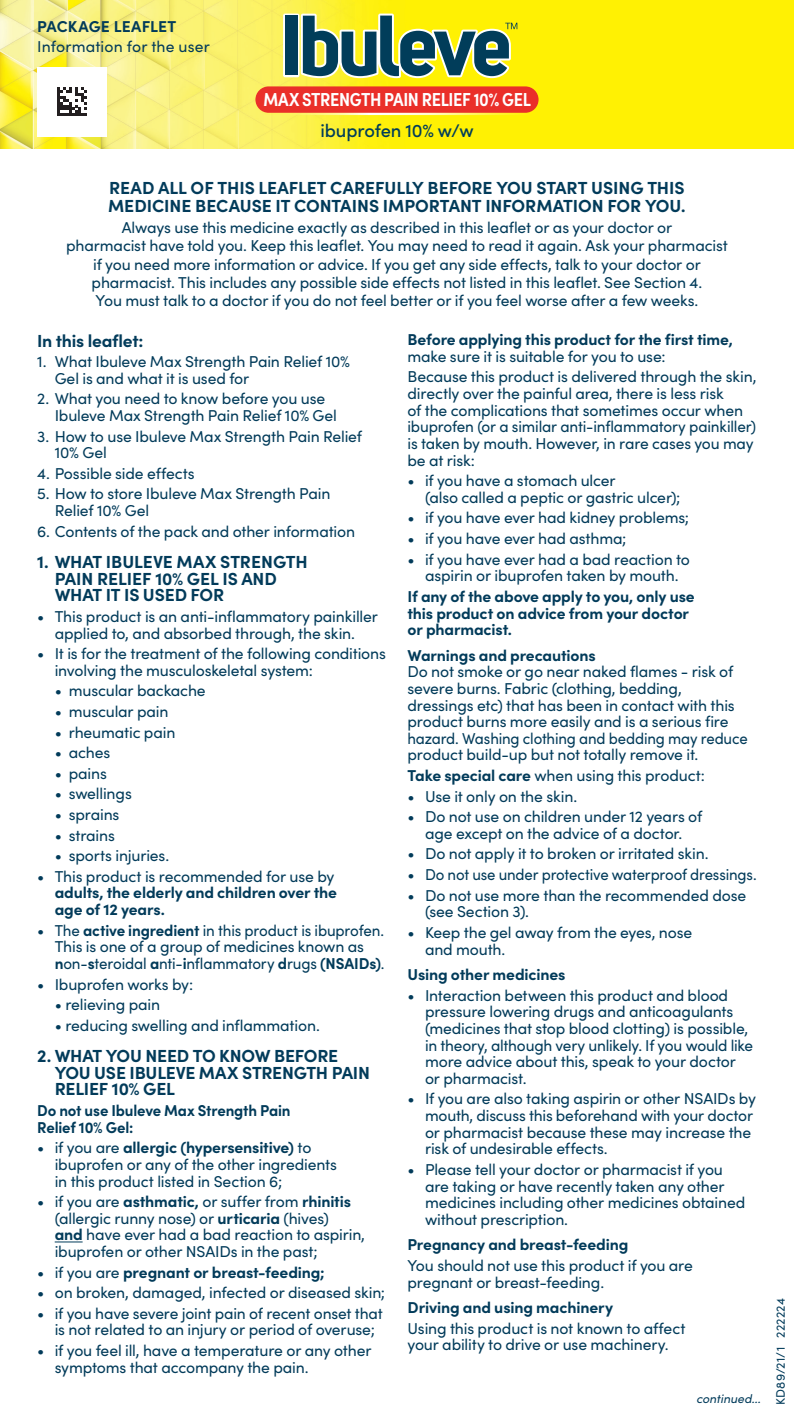
<style>
.page{position:relative;width:794px;height:1414px;background:#fff}
.page>*{position:absolute;margin:0;border:0;box-sizing:border-box;transform-origin:0 0}
.t1{font:600 condensed 18.9px "Sofia Pro";letter-spacing:-.015em;color:#fff}
.t2{font:500 18.38px "Sofia Pro";letter-spacing:-.01em;color:#013d5a}
.t3{font:700 17.5px/16.6px "Sofia Pro";letter-spacing:-.01em;color:#023b5a}
.t4{font:15.75px/16.6px "Sofia Pro";letter-spacing:-.01em;color:#023b5a}
.t5{font:700 15.75px/16.6px "Sofia Pro";letter-spacing:-.01em;color:#023b5a}
.t6{font:700 15.75px/16.6px "Sofia Pro";letter-spacing:-.01em;color:#023b5a;scale:.95 1}
.t7{font:15.75px "Sofia Pro";letter-spacing:.01em;color:#023b5a}
.t8{font:12.25px "Sofia Pro";letter-spacing:.02em;color:#023b5a}
.t9{font:italic 12.25px "Sofia Pro";color:#023b5a}
.s1{font-weight:400}
.s2{font-weight:700}
</style>
<div class="page">
<img style="left:0;top:0;width:794px;height:149px">
<div style="left:283px;top:14px;width:16px;height:63px;background:linear-gradient(to bottom,#013d5a,#013d5a);border-radius:2px"></div>
<div style="left:285px;top:16px;width:12px;height:59px;background:#013d5a"></div>
<svg style="left:301px;top:14px;width:216px;height:64px"></svg>
<svg style="left:255px;top:89px;width:283px;height:26px"></svg>
<div style="left:255px;top:86px;width:283px;height:27px;background:#ea2f29;border-radius:13px"></div>
<svg style="left:55px;top:1241px;width:28px;height:1px"></svg>
<div style="left:37px;top:67px;width:69px;height:69px;background:#fff"></div>
<svg style="left:57px;top:87px;width:30px;height:26px"></svg>
<hr style="left:57px;top:113px;width:30px;height:3px;background:#231f20">
<p class="t5" style="left:37px;top:17px;width:141px">PACKAGE LEAFLET</p>
<p class="t7" style="left:37px;top:35px;width:174px">Information for the user</p>
<p class="t1" style="left:263px;top:88px;width:269px">MAX STRENGTH PAIN RELIEF 10% GEL</p>
<p class="t2" style="left:321px;top:117px;width:155px">ibuprofen 10% w/w</p>
<p class="t3" style="left:108px;top:177px;width:579px;line-height:18.4px">READ ALL OF THIS LEAFLET CAREFULLY BEFORE YOU START USING THIS<br>MEDICINE BECAUSE IT CONTAINS IMPORTANT INFORMATION FOR YOU.</p>
<p class="t4" style="left:66px;top:217px;width:663px;line-height:18.4px;text-align:center">Always use this medicine exactly as described in this leaflet or as your doctor or<br>pharmacist have told you. Keep this leaflet. You may need to read it again. Ask your pharmacist if you need more information or advice. If you get any side effects, talk to your doctor or pharmacist. This includes any possible side effects not listed in this leaflet. See Section 4.<br>You must talk to a doctor if you do not feel better or if you feel worse after a few weeks.</p>
<p class="t3" style="left:37px;top:331px;width:108px">In this leaflet:</p>
<p class="t4" style="left:55px;top:352px;width:297px;text-indent:-17px">1. What Ibuleve Max Strength Pain Relief 10%<br>Gel is and what it is used for</p>
<p class="t4" style="left:55px;top:390px;width:284px;text-indent:-17px">2. What you need to know before you use<br>Ibuleve Max Strength Pain Relief 10% Gel</p>
<p class="t4" style="left:55px;top:427px;width:309px;text-indent:-17px">3. How to use Ibuleve Max Strength Pain Relief<br>10% Gel</p>
<p class="t4" style="left:37px;top:464px;width:159px">4. Possible side effects</p>
<p class="t4" style="left:55px;top:485px;width:277px;text-indent:-17px">5. How to store Ibuleve Max Strength Pain<br>Relief 10% Gel</p>
<p class="t4" style="left:37px;top:522px;width:319px">6. Contents of the pack and other information</p>
<p class="t3" style="left:55px;top:552px;width:254px;text-indent:-18px">1. WHAT IBULEVE MAX STRENGTH<br>PAIN RELIEF 10% GEL IS AND<br>WHAT IT IS USED FOR</p>
<p class="t4" style="left:37px;top:607px;width:342px;text-align:center">• This product is an anti-inflammatory painkiller applied to, and absorbed through, the skin.</p>
<p class="t4" style="left:55px;top:644px;width:333px;text-indent:-17px">• It is for the treatment of the following conditions involving the musculoskeletal system:</p>
<p class="t4" style="left:55px;top:682px;width:152px">• muscular backache</p>
<p class="t4" style="left:55px;top:702px;width:115px">• muscular pain</p>
<p class="t4" style="left:55px;top:723px;width:122px">• rheumatic pain</p>
<p class="t4" style="left:55px;top:743px;width:57px">• aches</p>
<p class="t4" style="left:55px;top:764px;width:54px">• pains</p>
<p class="t4" style="left:55px;top:785px;width:79px">• swellings</p>
<p class="t4" style="left:55px;top:805px;width:66px">• sprains</p>
<p class="t4" style="left:55px;top:826px;width:62px">• strains</p>
<p class="t4" style="left:55px;top:846px;width:116px">• sports injuries.</p>
<p class="t5" style="left:55px;top:867px;width:284px;text-indent:-17px"><span class="s1">• This product is recommended for use by </span>adults, the elderly and children over the age of 12 years.</p>
<p class="t4" style="left:55px;top:921px;width:331px;text-indent:-17px">• The <span class="s2">active ingredient</span> in this product is ibuprofen.<br>This is one of a group of medicines known as <span class="s2">n</span>on-<span class="s2">s</span>teroidal <span class="s2">a</span>nti-<span class="s2">i</span>nflammatory <span class="s2">d</span>rugs <span class="s2">(NSAIDs)</span>.</p>
<p class="t4" style="left:37px;top:975px;width:157px">• Ibuprofen works by:</p>
<p class="t4" style="left:55px;top:995px;width:107px">• relieving pain</p>
<p class="t4" style="left:55px;top:1016px;width:267px">• reducing swelling and inflammation.</p>
<p class="t3" style="left:55px;top:1046px;width:317px;text-indent:-18px">2. WHAT YOU NEED TO KNOW BEFORE<br>YOU USE IBULEVE MAX STRENGTH PAIN<br>RELIEF 10% GEL</p>
<p class="t6" style="left:37px;top:1101px;width:268px">Do not use Ibuleve Max Strength Pain<br>Relief 10% Gel:</p>
<p class="t4" style="left:55px;top:1138px;width:284px;text-indent:-17px">• if you are <span class="s2">allergic (hypersensitive)</span> to ibuprofen or any of the other ingredients in this product listed in Section 6;</p>
<p class="t4" style="left:55px;top:1192px;width:312px;text-indent:-17px">• if you are <span class="s2">asthmatic,</span> or suffer from <span class="s2">rhinitis </span>(allergic runny nose) or <span class="s2">urticaria</span> (hives)<br><span class="s2">and</span> have ever had a bad reaction to aspirin, ibuprofen or other NSAIDs in the past;</p>
<p class="t5" style="left:37px;top:1262px;width:289px"><span class="s1">• if you are</span> pregnant or breast-feeding;</p>
<p class="t4" style="left:37px;top:1283px;width:349px">• on broken, damaged, infected or diseased skin;</p>
<p class="t4" style="left:55px;top:1304px;width:329px;text-indent:-17px">• if you have severe joint pain of recent onset that is not related to an injury or period of overuse;</p>
<p class="t4" style="left:55px;top:1341px;width:318px;text-indent:-17px">• if you feel ill, have a temperature or any other symptoms that accompany the pain.</p>
<p class="t5" style="left:407px;top:330px;width:327px">Before applying this product for the first time, <span class="s1">make sure it is suitable for you to use:</span></p>
<p class="t4" style="left:407px;top:368px;width:350px">Because this product is delivered through the skin, directly over the painful area, there is less risk<br>of the complications that sometimes occur when ibuprofen (or a similar anti-inflammatory painkiller) is taken by mouth. However, in rare cases you may be at risk:</p>
<p class="t4" style="left:425px;top:471px;width:257px;text-indent:-17px">• if you have a stomach ulcer<br>(also called a peptic or gastric ulcer);</p>
<p class="t4" style="left:407px;top:509px;width:283px">• if you have ever had kidney problems;</p>
<p class="t4" style="left:407px;top:529px;width:220px">• if you have ever had asthma;</p>
<p class="t4" style="left:407px;top:550px;width:284px;text-align:center">• if you have ever had a bad reaction to aspirin or ibuprofen taken by mouth.</p>
<p class="t5" style="left:407px;top:587px;width:289px">If any of the above apply to you, only use this product on advice from your doctor or pharmacist.</p>
<p class="t4" style="left:407px;top:646px;width:342px"><span class="s2">Warnings and precautions<br></span>Do not smoke or go near naked flames - risk of severe burns. Fabric (clothing, bedding, dressings etc) that has been in contact with this product burns more easily and is a serious fire hazard. Washing clothing and bedding may reduce product build-up but not totally remove it.</p>
<p class="t4" style="left:407px;top:766px;width:299px"><span class="s2">Take special care</span> when using this product:</p>
<p class="t4" style="left:407px;top:787px;width:171px">• Use it only on the skin.</p>
<p class="t4" style="left:407px;top:807px;width:296px;text-align:center">• Do not use on children under 12 years of age except on the advice of a doctor.</p>
<p class="t4" style="left:407px;top:845px;width:303px">• Do not apply it to broken or irritated skin.</p>
<p class="t4" style="left:407px;top:865px;width:351px">• Do not use under protective waterproof dressings.</p>
<p class="t4" style="left:425px;top:886px;width:323px;text-indent:-17px">• Do not use more than the recommended dose (see Section 3).</p>
<p class="t4" style="left:425px;top:923px;width:269px;text-indent:-17px">• Keep the gel away from the eyes, nose and mouth.</p>
<p class="t5" style="left:407px;top:965px;width:159px">Using other medicines</p>
<p class="t4" style="left:425px;top:986px;width:330px;text-indent:-17px">• Interaction between this product and blood pressure lowering drugs and anticoagulants (medicines that stop blood clotting) is possible, in theory, although very unlikely. If you would like more advice about this, speak to your doctor or pharmacist.</p>
<p class="t4" style="left:425px;top:1090px;width:332px;text-indent:-17px">• If you are also taking aspirin or other NSAIDs by mouth, discuss this beforehand with your doctor or pharmacist because these may increase the risk of undesirable effects.</p>
<p class="t4" style="left:425px;top:1160px;width:322px;text-indent:-17px">• Please tell your doctor or pharmacist if you are taking or have recently taken any other medicines including other medicines obtained without prescription.</p>
<p class="t5" style="left:407px;top:1235px;width:222px">Pregnancy and breast-feeding</p>
<p class="t4" style="left:407px;top:1256px;width:287px">You should not use this product if you are pregnant or breast-feeding.</p>
<p class="t5" style="left:407px;top:1298px;width:207px">Driving and using machinery</p>
<p class="t4" style="left:407px;top:1319px;width:279px">Using this product is not known to affect your ability to drive or use machinery.</p>
<p class="t9" style="left:697px;top:1390px;width:66px">continued...</p>
<p class="t8" style="left:771px;top:1405px;width:109px;rotate:-90deg">KD89/21/1 222224</p>
</div>
